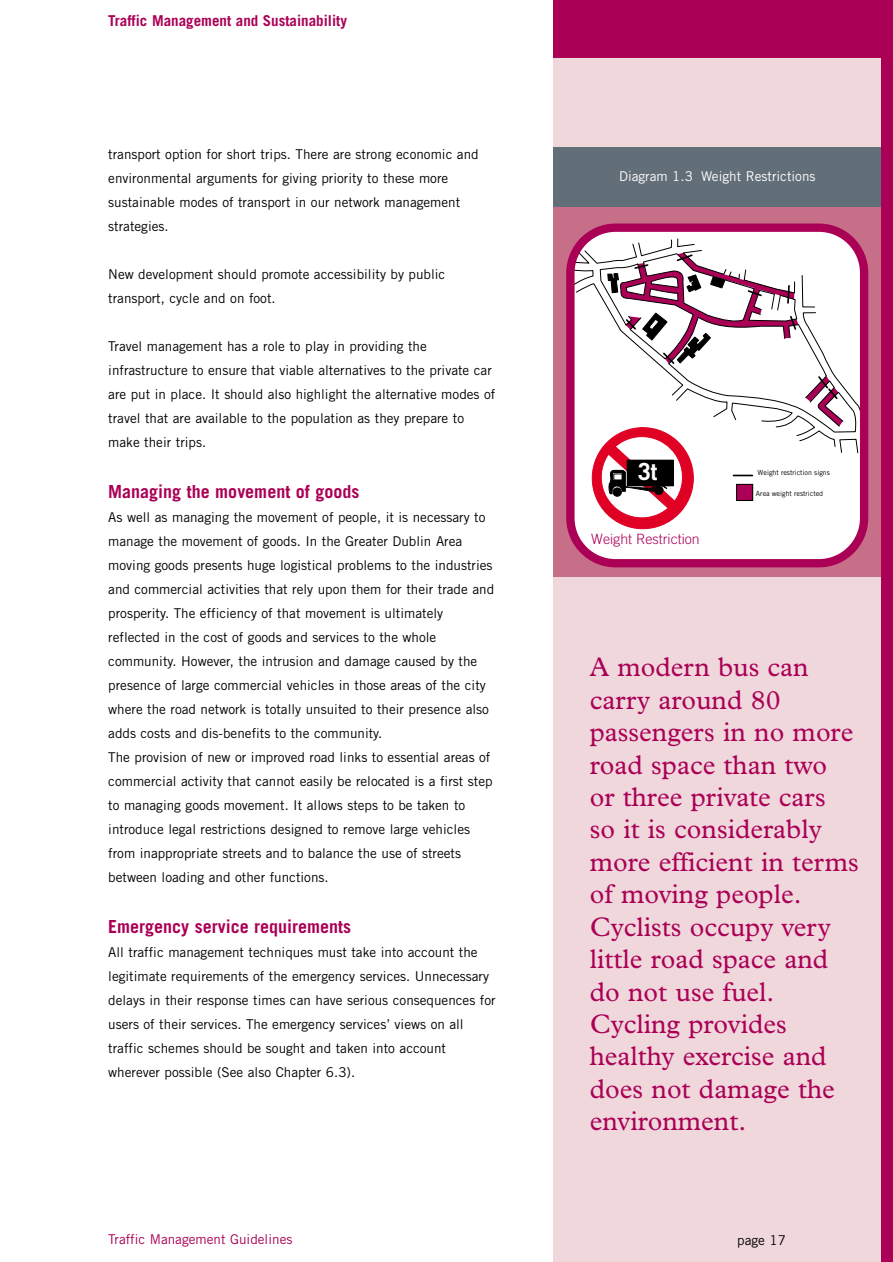
<style>
.page{position:relative;width:893px;height:1262px;background:#fff}
.page>*{position:absolute;margin:0;border:0;box-sizing:border-box;transform-origin:0 0}
.t1{font:27px/32.4px "Plantin";color:#aa0056}
.t2{font:700 23.55px "Trade Gothic";color:#fff}
.t3{font:700 18px "Trade Gothic";color:#aa0056}
.t4{font:700 15px "Trade Gothic";color:#aa0056}
.t5{font:300 14.1px "Trade Gothic";color:#aa0056}
.t6{font:13.5px/24px "Trade Gothic";color:#000}
.t7{font:13.5px "Trade Gothic";color:#fff}
.t8{font:13.5px "Trade Gothic";color:#aa0056}
.t9{font:7.05px "Trade Gothic";color:#000}
</style>
<div class="page">
<div style="left:553px;top:0;width:339px;height:1261px;background:#f0d7dc"></div>
<div style="left:553px;top:0;width:339px;height:58px;background:#aa0056"></div>
<div style="left:553px;top:205px;width:328px;height:371px;background:#c76e88"></div>
<div style="left:553px;top:147px;width:328px;height:60px;background:#626e78"></div>
<div style="left:881px;top:0;width:11px;height:1261px;background:#aa0056"></div>
<svg style="left:566px;top:223px;width:302px;height:344px;background:#e4c5d2"></svg>
<p class="t4" style="left:108px;top:15px;width:240px">Traffic Management and Sustainability</p>
<p class="t6" style="left:108px;top:143px;width:372px">transport option for short trips. There are strong economic and environmental arguments for giving priority to these more sustainable modes of transport in our network management strategies.</p>
<p class="t6" style="left:108px;top:263px;width:338px">New development should promote accessibility by public transport, cycle and on foot.</p>
<p class="t6" style="left:108px;top:335px;width:388px">Travel management has a role to play in providing the infrastructure to ensure that viable alternatives to the private car are put in place. It should also highlight the alternative modes of travel that are available to the population as they prepare to make their trips.</p>
<h3 class="t3" style="left:108px;top:485px;width:252px">Managing the movement of goods</h3>
<p class="t6" style="left:108px;top:506px;width:387px">As well as managing the movement of people, it is necessary to manage the movement of goods. In the Greater Dublin Area moving goods presents huge logistical problems to the industries and commercial activities that rely upon them for their trade and prosperity. The efficiency of that movement is ultimately reflected in the cost of goods and services to the whole community. However, the intrusion and damage caused by the presence of large commercial vehicles in those areas of the city where the road network is totally unsuited to their presence also adds costs and dis-benefits to the community.<br>The provision of new or improved road links to essential areas of commercial activity that cannot easily be relocated is a first step to managing goods movement. It allows steps to be taken to introduce legal restrictions designed to remove large vehicles from inappropriate streets and to balance the use of streets between loading and other functions.</p>
<h3 class="t3" style="left:108px;top:920px;width:244px">Emergency service requirements</h3>
<p class="t6" style="left:108px;top:941px;width:389px">All traffic management techniques must take into account the legitimate requirements of the emergency services. Unnecessary delays in their response times can have serious consequences for users of their services. The emergency services’ views on all traffic schemes should be sought and taken into account wherever possible (See also Chapter 6.3).</p>
<p class="t7" style="left:619px;top:171px;width:198px">Diagram 1.3 Weight Restrictions</p>
<h2 class="t2" style="left:637px;top:463px;width:21px">3t</h2>
<p class="t5" style="left:591px;top:534px;width:110px">Weight Restriction</p>
<p class="t9" style="left:757px;top:470px;width:74px">Weight restriction signs</p>
<p class="t9" style="left:756px;top:491px;width:69px">Area weight restricted</p>
<p class="t1" style="left:589px;top:653px;width:270px">A modern bus can carry around 80 passengers in no more road space than two or three private cars<br>so it is considerably more efficient in terms of moving people.<br>Cyclists occupy very little road space and do not use fuel.<br>Cycling provides healthy exercise and does not damage the environment.</p>
<p class="t8" style="left:108px;top:1234px;width:186px">Traffic Management Guidelines</p>
<p class="t6" style="left:737px;top:1228px;width:50px">page 17</p>
</div>
